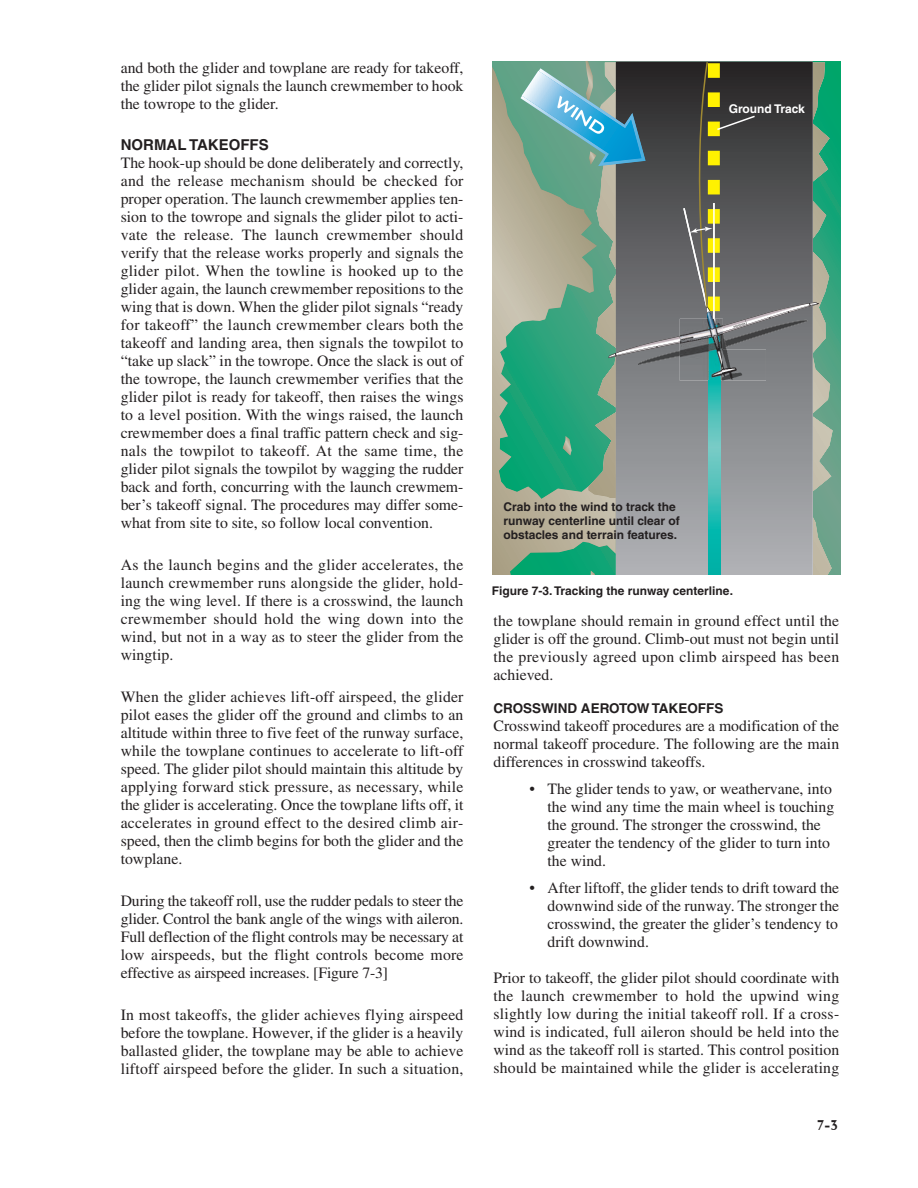
<style>
.page{position:relative;width:918px;height:1188px;background:#fff}
.page>*{position:absolute;margin:0;border:0;box-sizing:border-box;transform-origin:0 0}
.t1{font:15.75px/18px "Times";color:#231f20;text-align:justify}
.t2{font:15.75px "Rubino Sans ICG Fill";color:#231f20}
.t3{font:700 15px "Helvetica";color:#231f20}
.t4{font:700 13.5px "Helvetica";color:#231f20}
.t5{font:700 12px/14.2px "Helvetica";color:#231f20}
.t6{font:700 12px "Helvetica";color:#fff}
</style>
<div class="page">
<svg style="left:492px;top:61px;width:349px;height:514px;background:#3ba37e"></svg>
<svg style="left:492px;top:67px;width:96px;height:508px;background:#6caa89"></svg>
<svg style="left:588px;top:62px;width:245px;height:513px;background:#70aa8b"></svg>
<svg style="left:616px;top:365px;width:197px;height:210px;background:#95989b"></svg>
<svg style="left:708px;top:381px;width:12px;height:194px;background:#36beb6"></svg>
<svg style="left:520px;top:61px;width:298px;height:304px;background:#65776e"></svg>
<p class="t1" style="left:121px;top:60px;width:344px">and both the glider and towplane are ready for takeoff, the glider pilot signals the launch crewmember to hook the towrope to the glider.</p>
<p class="t3" style="left:121px;top:139px;width:149px">NORMAL TAKEOFFS</p>
<p class="t1" style="left:121px;top:155px;width:344px">The hook-up should be done deliberately and correctly, and the release mechanism should be checked for proper operation. The launch crewmember applies ten&shy;sion to the towrope and signals the glider pilot to acti&shy;vate the release. The launch crewmember should verify that the release works properly and signals the glider pilot. When the towline is hooked up to the glider again, the launch crewmember repositions to the wing that is down. When the glider pilot signals “ready for takeoff” the launch crewmember clears both the takeoff and landing area, then signals the towpilot to “take up slack” in the towrope. Once the slack is out of the towrope, the launch crewmember verifies that the glider pilot is ready for takeoff, then raises the wings to a level position. With the wings raised, the launch crewmember does a final traffic pattern check and sig&shy;nals the towpilot to takeoff. At the same time, the glider pilot signals the towpilot by wagging the rudder back and forth, concurring with the launch crewmem&shy;ber’s takeoff signal. The procedures may differ some&shy;what from site to site, so follow local convention.</p>
<p class="t1" style="left:121px;top:557px;width:344px">As the launch begins and the glider accelerates, the launch crewmember runs alongside the glider, hold&shy;ing the wing level. If there is a crosswind, the launch crewmember should hold the wing down into the wind, but not in a way as to steer the glider from the wingtip.</p>
<p class="t1" style="left:121px;top:689px;width:344px">When the glider achieves lift-off airspeed, the glider pilot eases the glider off the ground and climbs to an altitude within three to five feet of the runway surface, while the towplane continues to accelerate to lift-off speed. The glider pilot should maintain this altitude by applying forward stick pressure, as necessary, while the glider is accelerating. Once the towplane lifts off, it accelerates in ground effect to the desired climb air&shy;speed, then the climb begins for both the glider and the towplane.</p>
<p class="t1" style="left:121px;top:893px;width:344px">During the takeoff roll, use the rudder pedals to steer the glider. Control the bank angle of the wings with aileron.<br>Full deflection of the flight controls may be necessary at low airspeeds, but the flight controls become more effective as airspeed increases. [Figure 7-3]</p>
<p class="t1" style="left:121px;top:1007px;width:344px">In most takeoffs, the glider achieves flying airspeed before the towplane. However, if the glider is a heavily ballasted glider, the towplane may be able to achieve liftoff airspeed before the glider. In such a situation,</p>
<p class="t6" style="left:729px;top:105px;width:78px">Ground Track</p>
<p class="t5" style="left:504px;top:501px;width:178px">Crab into the wind to track the runway centerline until clear of obstacles and terrain features.</p>
<p class="t5" style="left:492px;top:584px;width:243px">Figure 7-3.Tracking the runway centerline.</p>
<p class="t1" style="left:494px;top:613px;width:347px">the towplane should remain in ground effect until the glider is off the ground. Climb-out must not begin until the previously agreed upon climb airspeed has been achieved.</p>
<p class="t4" style="left:494px;top:703px;width:231px">CROSSWIND AEROTOW TAKEOFFS</p>
<p class="t1" style="left:494px;top:718px;width:347px">Crosswind takeoff procedures are a modification of the normal takeoff procedure. The following are the main differences in crosswind takeoffs.</p>
<p class="t1" style="left:548px;top:781px;width:288px;text-align:left;text-indent:-18px">• The glider tends to yaw, or weathervane, into the wind any time the main wheel is touching the ground. The stronger the crosswind, the greater the tendency of the glider to turn into the wind.</p>
<p class="t1" style="left:548px;top:880px;width:293px;text-indent:-18px">• After liftoff, the glider tends to drift toward the downwind side of the runway. The stronger the crosswind, the greater the glider’s tendency to drift downwind.</p>
<p class="t1" style="left:494px;top:970px;width:347px">Prior to takeoff, the glider pilot should coordinate with the launch crewmember to hold the upwind wing slightly low during the initial takeoff roll. If a cross&shy;wind is indicated, full aileron should be held into the wind as the takeoff roll is started. This control position should be maintained while the glider is accelerating</p>
<p class="t2" style="left:817px;top:1120px;width:22px">7-3</p>
</div>
